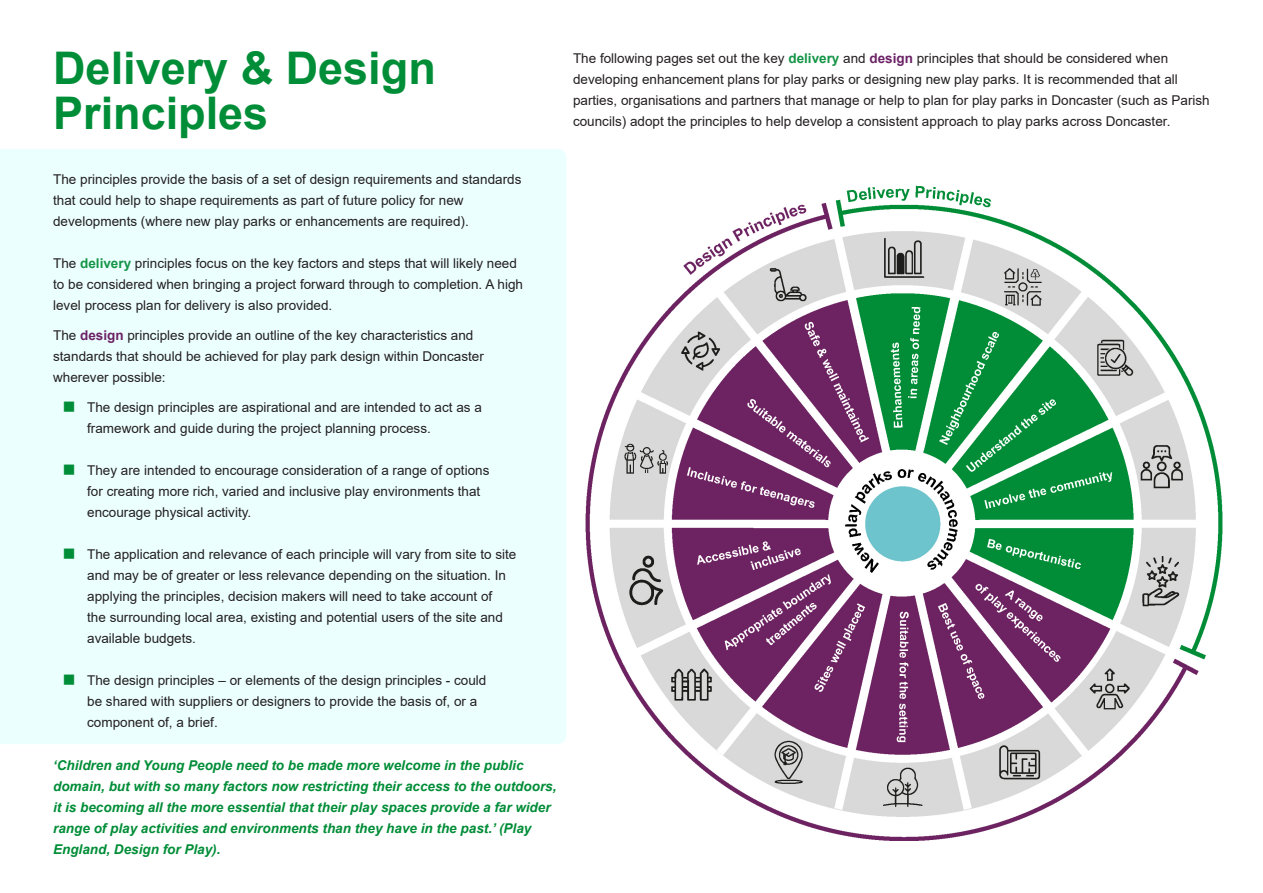
<style>
.page{position:relative;width:1263px;height:893px;background:#fff}
.page>*{position:absolute;margin:0;border:0;box-sizing:border-box;transform-origin:0 0}
.Heading_1__16_18pt{font:700 45px "Arial";color:#008d37}
.t1{font:13.5px/21px "Arial";color:#231f20}
.t2{font:italic 700 13.5px/21px "Arial";color:#008d37}
.s1{font-weight:700;color:#159547}
.s2{font-weight:700;color:#6c2366}
</style>
<div class="page">
<div style="left:0;top:149px;width:566px;height:595px;background:#ecffff"></div>
<img style="left:585px;top:185px;width:638px;height:656px">
<svg style="left:64px;top:401px;width:10px;height:10px"></svg>
<svg style="left:64px;top:464px;width:10px;height:10px"></svg>
<svg style="left:64px;top:548px;width:10px;height:10px"></svg>
<svg style="left:64px;top:674px;width:10px;height:10px"></svg>
<p class="Heading_1__16_18pt" style="left:53px;top:36px;width:384px">Delivery &amp; Design</p>
<p class="Heading_1__16_18pt" style="left:53px;top:81px;width:217px">Principles</p>
<p class="t1" style="left:53px;top:168px;width:470px">The principles provide the basis of a set of design requirements and standards that could help to shape requirements as part of future policy for new developments (where new play parks or enhancements are required).</p>
<p class="t1" style="left:53px;top:252px;width:471px">The <span class="s1">delivery</span> principles focus on the key factors and steps that will likely need to be considered when bringing a project forward through to completion. A high level process plan for delivery is also provided.</p>
<p class="t1" style="left:53px;top:324px;width:432px">The <span class="s2">design</span> principles provide an outline of the key characteristics and standards that should be achieved for play park design within Doncaster wherever possible:</p>
<p class="t1" style="left:87px;top:396px;width:396px">The design principles are aspirational and are intended to act as a framework and guide during the project planning process.</p>
<p class="t1" style="left:87px;top:459px;width:404px">They are intended to encourage consideration of a range of options for creating more rich, varied and inclusive play environments that encourage physical activity.</p>
<p class="t1" style="left:87px;top:543px;width:431px">The application and relevance of each principle will vary from site to site and may be of greater or less relevance depending on the situation. In applying the principles, decision makers will need to take account of<br>the surrounding local area, existing and potential users of the site and available budgets.</p>
<p class="t1" style="left:87px;top:669px;width:401px">The design principles – or elements of the design principles - could be shared with suppliers or designers to provide the basis of, or a component of, a brief.</p>
<p class="t2" style="left:53px;top:755px;width:505px">‘Children and Young People need to be made more welcome in the public domain, but with so many factors now restricting their access to the outdoors, it is becoming all the more essential that their play spaces provide a far wider range of play activities and environments than they have in the past.’ (Play England, Design for Play).</p>
<p class="t1" style="left:573px;top:48px;width:638px">The following pages set out the key <span class="s1">delivery</span> and <span class="s2">design</span> principles that should be considered when developing enhancement plans for play parks or designing new play parks. It is recommended that all parties, organisations and partners that manage or help to plan for play parks in Doncaster (such as Parish councils) adopt the principles to help develop a consistent approach to play parks across Doncaster.</p>
</div>
